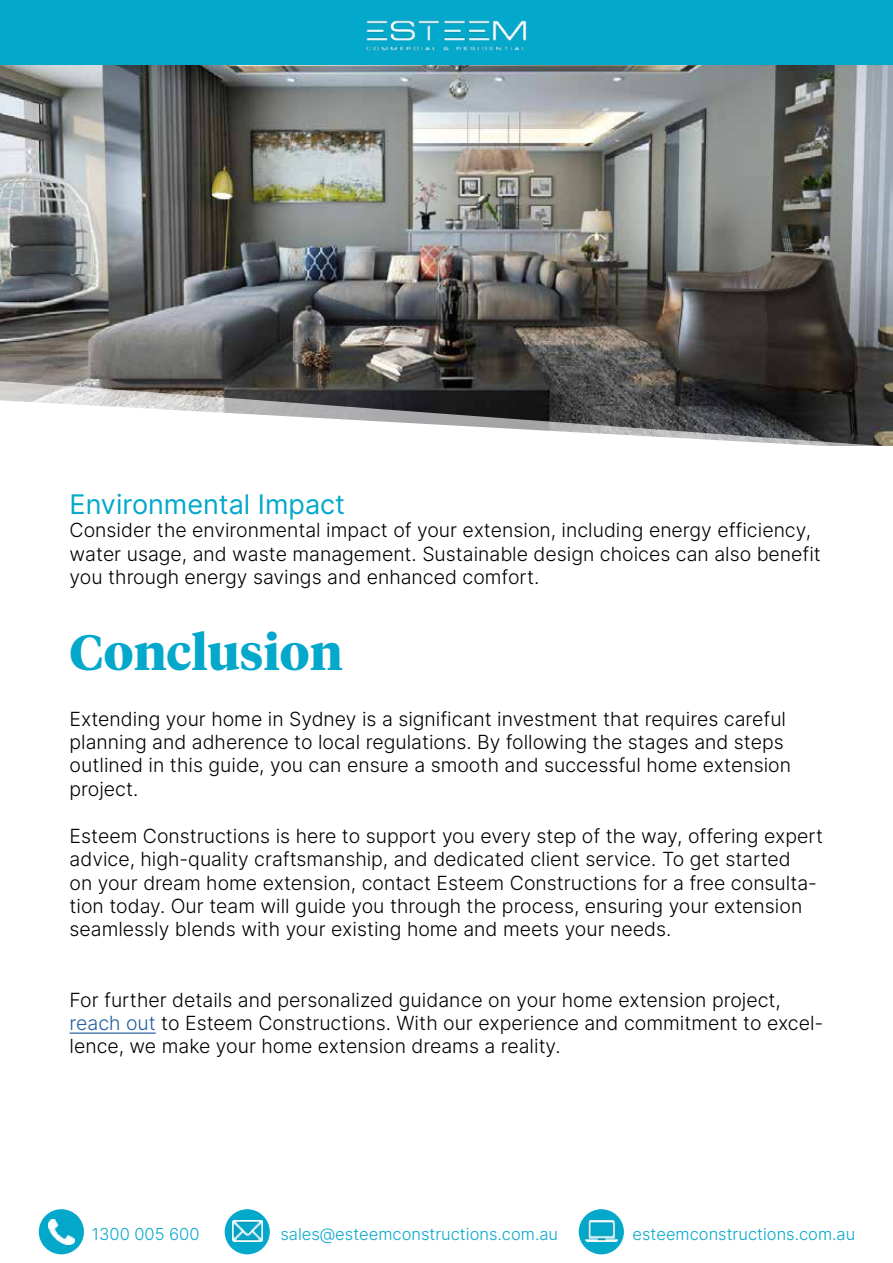
<style>
.page{position:relative;width:893px;height:1263px;background:#fff}
.page>*{position:absolute;margin:0;border:0;box-sizing:border-box;transform-origin:0 0}
.t1{font:700 49.5px "Tiempos Headline";color:#04a8cb}
.t2{font:27px "Inter";color:#04a8cb}
.t3{font:19.5px/23.4px "Inter";color:#000101}
.t4{font:16.5px "Inter";color:#04a8cb}
.s1{color:#215e9e}
</style>
<div class="page">
<div style="left:0;top:0;width:893px;height:70px;background:#04a8cb"></div>
<img style="left:366px;top:20px;width:161px;height:31px">
<div style="left:39px;top:1209px;width:45px;height:45px;background:#04a8cb;border-radius:50%"></div>
<img style="left:49px;top:1219px;width:25px;height:25px">
<div style="left:225px;top:1209px;width:45px;height:45px;background:#04a8cb;border-radius:50%"></div>
<img style="left:232px;top:1220px;width:30px;height:22px">
<div style="left:579px;top:1209px;width:45px;height:45px;background:#04a8cb;border-radius:50%"></div>
<img style="left:585px;top:1220px;width:32px;height:21px">
<img style="left:0;top:66px;width:893px;height:315px">
<svg style="left:0;top:381px;width:893px;height:65px"></svg>
<hr style="left:70px;top:1032px;width:86px;height:2px;background:#215e9e">
<h2 class="t2" style="left:70px;top:484px;width:277px">Environmental Impact</h2>
<p class="t3" style="left:70px;top:518px;width:753px">Consider the environmental impact of your extension, including energy efficiency, water usage, and waste management. Sustainable design choices can also benefit you through energy savings and enhanced comfort.</p>
<h1 class="t1" style="left:70px;top:618px;width:274px">Conclusion</h1>
<p class="t3" style="left:70px;top:706px;width:723px">Extending your home in Sydney is a significant investment that requires careful planning and adherence to local regulations. By following the stages and steps outlined in this guide, you can ensure a smooth and successful home extension project.</p>
<p class="t3" style="left:70px;top:823px;width:755px">Esteem Constructions is here to support you every step of the way, offering expert advice, high-quality craftsmanship, and dedicated client service. To get started<br>on your dream home extension, contact Esteem Constructions for a free consulta&shy;tion today. Our team will guide you through the process, ensuring your extension seamlessly blends with your existing home and meets your needs.</p>
<p class="t3" style="left:70px;top:987px;width:755px">For further details and personalized guidance on your home extension project, <span class="s1">reach out</span> to Esteem Constructions. With our experience and commitment to excel&shy;lence, we make your home extension dreams a reality.</p>
<p class="t4" style="left:92px;top:1222px;width:109px">1300 005 600</p>
<p class="t4" style="left:280px;top:1222px;width:279px">sales@esteemconstructions.com.au</p>
<p class="t4" style="left:633px;top:1222px;width:224px">esteemconstructions.com.au</p>
</div>
